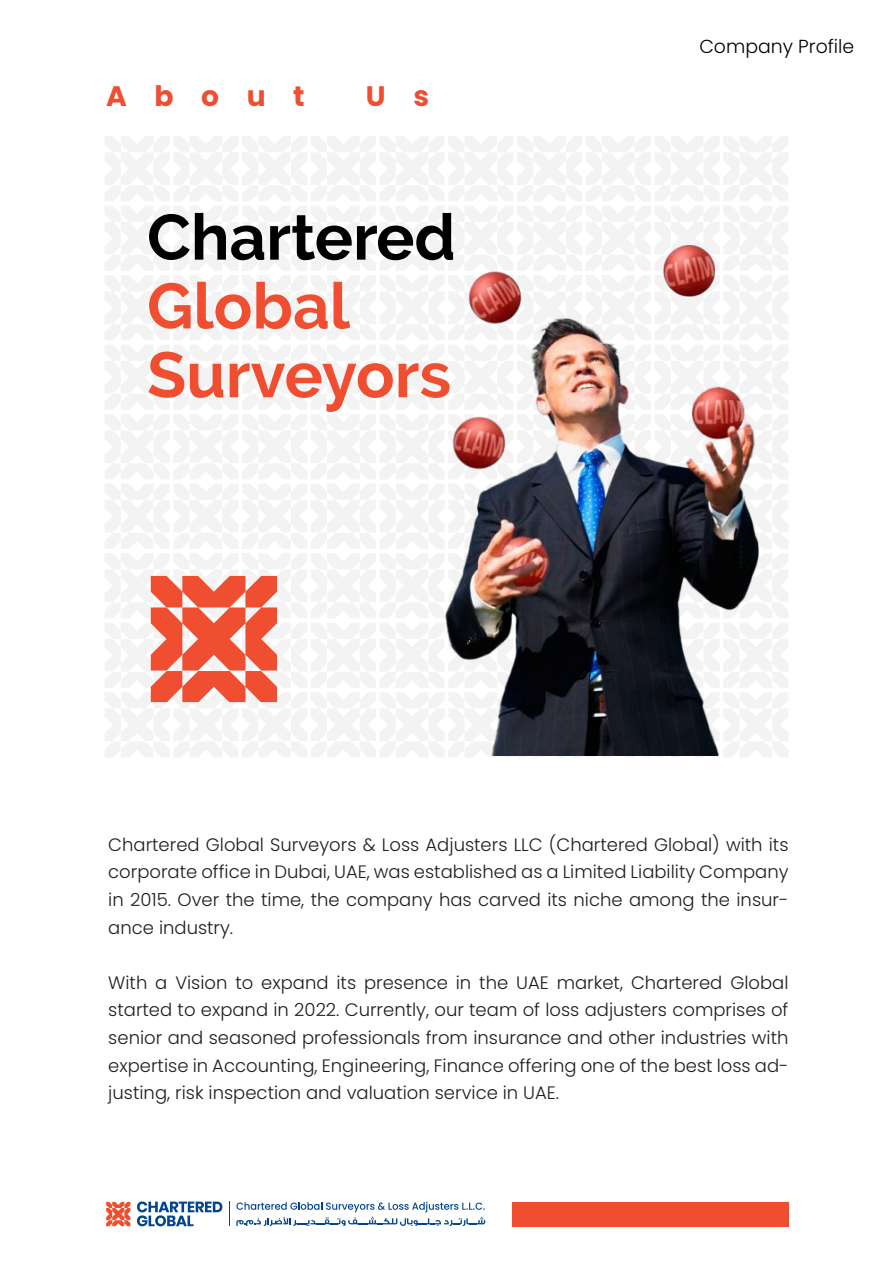
<style>
.page{position:relative;width:893px;height:1263px;background:#fff}
.page>*{position:absolute;margin:0;border:0;box-sizing:border-box;transform-origin:0 0}
.t1{font:700 63.9px/68.8px "Raleway";color:#f04e30}
.t2{font:700 63.9px "Raleway";color:#000}
.t3{font:700 28.2px "Poppins";letter-spacing:.98em;color:#f04e30}
.t4{font:300 18.9px "Poppins";color:#000}
.t5{font:300 18px/27.6px "Poppins";color:#1e1e1e;text-align:justify}
</style>
<div class="page">
<svg style="left:106px;top:1202px;width:24px;height:24px"></svg>
<svg style="left:137px;top:1201px;width:85px;height:25px"></svg>
<svg style="left:229px;top:1201px;width:1px;height:25px"></svg>
<svg style="left:236px;top:1202px;width:249px;height:24px"></svg>
<div style="left:512px;top:1202px;width:276px;height:24px;background:#f04e30"></div>
<svg style="left:105px;top:136px;width:683px;height:621px"></svg>
<img style="left:445px;top:246px;width:314px;height:510px">
<h2 class="t3" style="left:106px;top:79px;width:200px">About</h2>
<h2 class="t3" style="left:366px;top:79px;width:65px">U s</h2>
<h1 class="t2" style="left:147px;top:201px;width:310px">Chartered</h1>
<h1 class="t1" style="left:147px;top:272px;width:306px">Global<br>Surveyors</h1>
<p class="t4" style="left:699px;top:36px;width:156px">Company Profile</p>
<p class="t5" style="left:108px;top:831px;width:682px">Chartered Global Surveyors &amp; Loss Adjusters LLC (Chartered Global) with its corporate office in Dubai, UAE, was established as a Limited Liability Company in 2015. Over the time, the company has carved its niche among the insur&shy;ance industry.</p>
<p class="t5" style="left:108px;top:969px;width:682px">With a Vision to expand its presence in the UAE market, Chartered Global started to expand in 2022. Currently, our team of loss adjusters comprises of senior and seasoned professionals from insurance and other industries with expertise in Accounting, Engineering, Finance offering one of the best loss ad&shy;justing, risk inspection and valuation service in UAE.</p>
</div>
